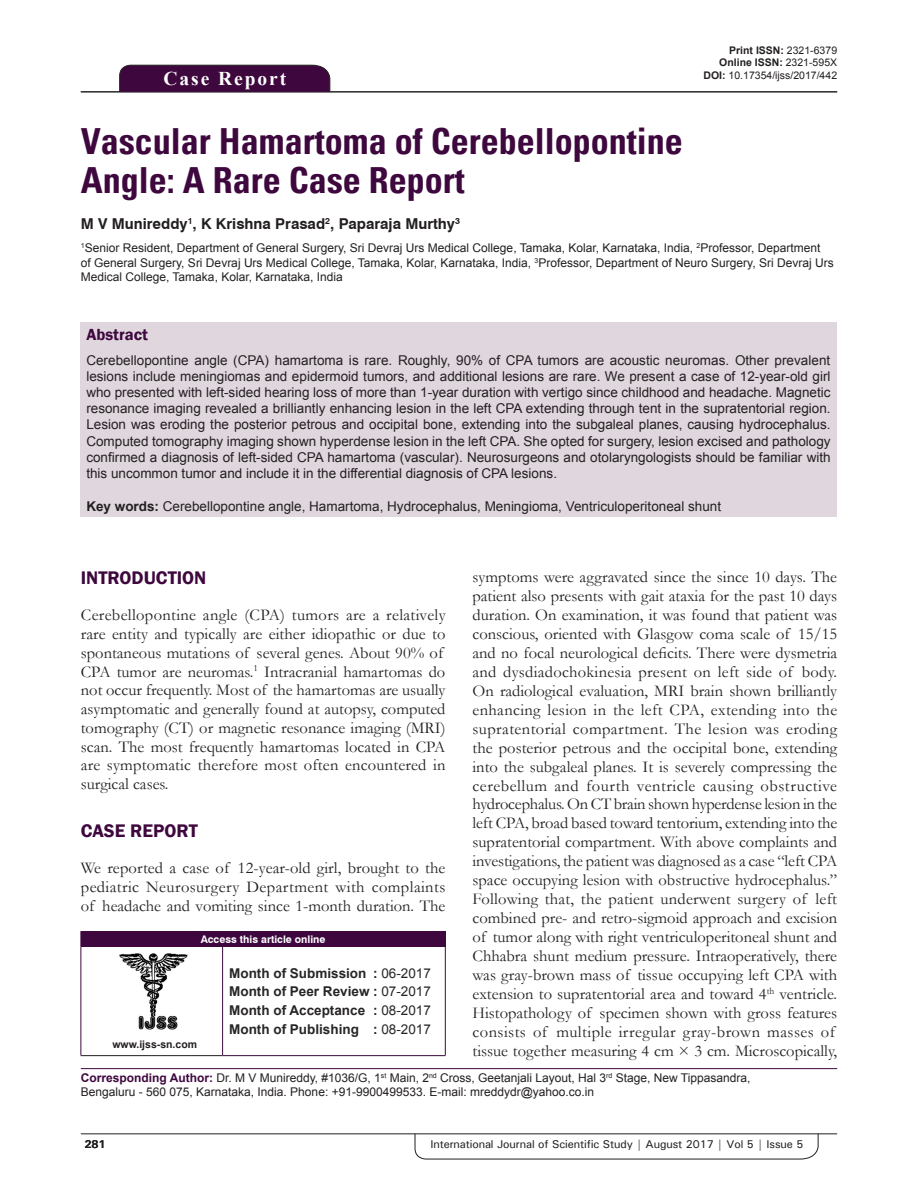
<style>
.page{position:relative;width:918px;height:1188px;background:#fff}
.page>*{position:absolute;margin:0;border:0;box-sizing:border-box;transform-origin:0 0}
.AT{font:700 condensed 36px/39px "Univers";color:#3e083e}
.AH{font:700 19.5px "Times New Roman";letter-spacing:.1em;color:#fff}
.t1{font:600 18.75px "Franklin Gothic";color:#3e083e}
.TX{font:16.5px/18.9px "Garamond";color:#231f20}
.ABSH{font:600 16.5px "Franklin Gothic";color:#3e083e}
.AU{font:700 15px "Swiss 721 BT";color:#231f20}
.ABS_1{font:13.5px/16.2px "Arial";color:#231f20;text-align:justify}
.HIS{font:700 13.5px/18.8px "Arial";color:#282526;text-align:justify}
.KWD{font:13.5px "Arial";color:#231f20}
.AFF{font:12px/14.4px "Arial";color:#231f20}
.ADD{font:12px/14.4px "Arial";color:#231f20}
.RF{font:500 11.25px "Univers";letter-spacing:-.01em;color:#231f20}
.t2{font:700 11.25px "Univers";color:#231f20}
.DOI{font:700 10.5px "Arial";color:#231f20}
.DOI-2{font:10.5px "Arial";color:#231f20}
.AAO{font:700 10.5px "Swiss 721 BT";color:#fff}
.Web{font:700 10.5px "Arial";color:#231f20}
.s1{font-weight:400}
.s2{font-weight:700}
.s3{font-weight:700;color:#3e083e}
</style>
<div class="page">
<svg style="left:415px;top:1133px;width:404px;height:26px"></svg>
<hr style="left:81px;top:1134px;width:756px;height:1px;background:#231f20">
<hr style="left:81px;top:91px;width:756px;height:1px;background:#231f20">
<div style="left:80px;top:322px;width:757px;height:195px;background:#e0d7de"></div>
<img style="left:119px;top:953px;width:69px;height:76px">
<div style="left:81px;top:931px;width:364px;height:15px;background:#3e083e"></div>
<svg style="left:445px;top:931px;width:1px;height:15px"></svg>
<hr style="left:81px;top:946px;width:142px;height:1px;background:#3e083e">
<hr style="left:81px;top:947px;width:1px;height:108px;background:#3e083e">
<hr style="left:81px;top:1055px;width:142px;height:1px;background:#231f20">
<hr style="left:223px;top:946px;width:223px;height:1px;background:#3e083e">
<hr style="left:222px;top:947px;width:1px;height:108px;background:#3e083e">
<hr style="left:445px;top:947px;width:1px;height:108px;background:#3e083e">
<hr style="left:223px;top:1055px;width:223px;height:1px;background:#3e083e">
<hr style="left:81px;top:1068px;width:756px;height:1px;background:#3e083e">
<div style="left:119px;top:65px;width:211px;height:27px;background:#3e083e"></div>
<p class="DOI" style="left:729px;top:42px;width:109px">Print ISSN: <span class="s1">2321-6379</span></p>
<p class="DOI" style="left:719px;top:55px;width:119px">Online ISSN: <span class="s1">2321-595X</span></p>
<p class="AH" style="left:163px;top:64px;width:124px">Case Report</p>
<p class="DOI-2" style="left:704px;top:68px;width:135px"><span class="s2">DOI:</span> 10.17354/ijss/2017/442</p>
<p class="AT" style="left:81px;top:122px;width:603px">Vascular Hamartoma of Cerebellopontine<br>Angle: A Rare Case Report</p>
<p class="AU" style="left:81px;top:215px;width:381px">M V Munireddy<sup>1</sup>, K Krishna Prasad<sup>2</sup>, Paparaja Murthy<sup>3</sup></p>
<p class="AFF" style="left:81px;top:241px;width:754px"><sup>1</sup>Senior Resident, Department of General Surgery, Sri Devraj Urs Medical College, Tamaka, Kolar, Karnataka, India, <sup>2</sup>Professor, Department<br>of General Surgery, Sri Devraj Urs Medical College, Tamaka, Kolar, Karnataka, India, <sup>3</sup>Professor, Department of Neuro Surgery, Sri Devraj Urs<br>Medical College, Tamaka, Kolar, Karnataka, India</p>
<p class="ABSH" style="left:86px;top:324px;width:63px">Abstract</p>
<p class="ABS_1" style="left:86px;top:352px;width:746px">Cerebellopontine angle (CPA) hamartoma is rare. Roughly, 90% of CPA tumors are acoustic neuromas. Other prevalent lesions include meningiomas and epidermoid tumors, and additional lesions are rare. We present a case of 12-year-old girl who presented with left-sided hearing loss of more than 1-year duration with vertigo since childhood and headache. Magnetic resonance imaging revealed a brilliantly enhancing lesion in the left CPA extending through tent in the supratentorial region.<br>Lesion was eroding the posterior petrous and occipital bone, extending into the subgaleal planes, causing hydrocephalus.<br>Computed tomography imaging shown hyperdense lesion in the left CPA. She opted for surgery, lesion excised and pathology confirmed a diagnosis of left-sided CPA hamartoma (vascular). Neurosurgeons and otolaryngologists should be familiar with this uncommon tumor and include it in the differential diagnosis of CPA lesions.</p>
<p class="KWD" style="left:86px;top:497px;width:636px"><span class="s2">Key words:</span> Cerebellopontine angle, Hamartoma, Hydrocephalus, Meningioma, Ventriculoperitoneal shunt</p>
<p class="TX" style="left:473px;top:567px;width:366px">symptoms were aggravated since the since 10 days. The patient also presents with gait ataxia for the past 10 days duration. On examination, it was found that patient was conscious, oriented with Glasgow coma scale of 15/15 and no focal neurological deficits. There were dysmetria and dysdiadochokinesia present on left side of body.<br>On radiological evaluation, MRI brain shown brilliantly enhancing lesion in the left CPA, extending into the supratentorial compartment. The lesion was eroding the posterior petrous and the occipital bone, extending into the subgaleal planes. It is severely compressing the cerebellum and fourth ventricle causing obstructive hydrocephalus. On CT brain shown hyperdense lesion in the left CPA, broad based toward tentorium, extending into the supratentorial compartment. With above complaints and investigations, the patient was diagnosed as a case “left CPA space occupying lesion with obstructive hydrocephalus.” Following that, the patient underwent surgery of left combined pre- and retro-sigmoid approach and excision of tumor along with right ventriculoperitoneal shunt and Chhabra shunt medium pressure. Intraoperatively, there was gray-brown mass of tissue occupying left CPA with extension to supratentorial area and toward 4<sup>th</sup> ventricle.<br>Histopathology of specimen shown with gross features consists of multiple irregular gray-brown masses of tissue together measuring 4 cm × 3 cm. Microscopically,</p>
<h1 class="t1" style="left:81px;top:566px;width:127px">INTRODUCTION</h1>
<p class="TX" style="left:81px;top:605px;width:366px">Cerebellopontine angle (CPA) tumors are a relatively rare entity and typically are either idiopathic or due to spontaneous mutations of several genes. About 90% of CPA tumor are neuromas.<sup>1</sup> Intracranial hamartomas do not occur frequently. Most of the hamartomas are usually asymptomatic and generally found at autopsy, computed tomography (CT) or magnetic resonance imaging (MRI) scan. The most frequently hamartomas located in CPA are symptomatic therefore most often encountered in surgical cases.</p>
<h1 class="t1" style="left:81px;top:819px;width:119px">CASE REPORT</h1>
<p class="TX" style="left:81px;top:858px;width:366px;text-align:justify">We reported a case of 12-year-old girl, brought to the pediatric Neurosurgery Department with complaints of headache and vomiting since 1-month duration. The</p>
<p class="AAO" style="left:201px;top:933px;width:126px">Access this article online</p>
<p class="HIS" style="left:229px;top:964px;width:203px">Month of Submission : <span class="s1">06-2017<br></span>Month of Peer Review : <span class="s1">07-2017<br></span>Month of Acceptance : <span class="s1">08-2017<br></span>Month of Publishing : <span class="s1">08-2017</span></p>
<p class="ADD" style="left:81px;top:1070px;width:671px"><span class="s3">Corresponding Author:</span> Dr. M V Munireddy, #1036/G, 1<sup>st</sup> Main, 2<sup>nd</sup> Cross, Geetanjali Layout, Hal 3<sup>rd</sup> Stage, New Tippasandra,<br>Bengaluru - 560 075, Karnataka, India. Phone: +91-9900499533. E-mail: mreddydr@yahoo.co.in</p>
<p class="Web" style="left:112px;top:1037px;width:86px">www.ijss-sn.com</p>
<p class="t2" style="left:84px;top:1137px;width:23px">281</p>
<p class="RF" style="left:430px;top:1137px;width:375px">International Journal of Scientific Study | August 2017 | Vol 5 | Issue 5</p>
</div>
